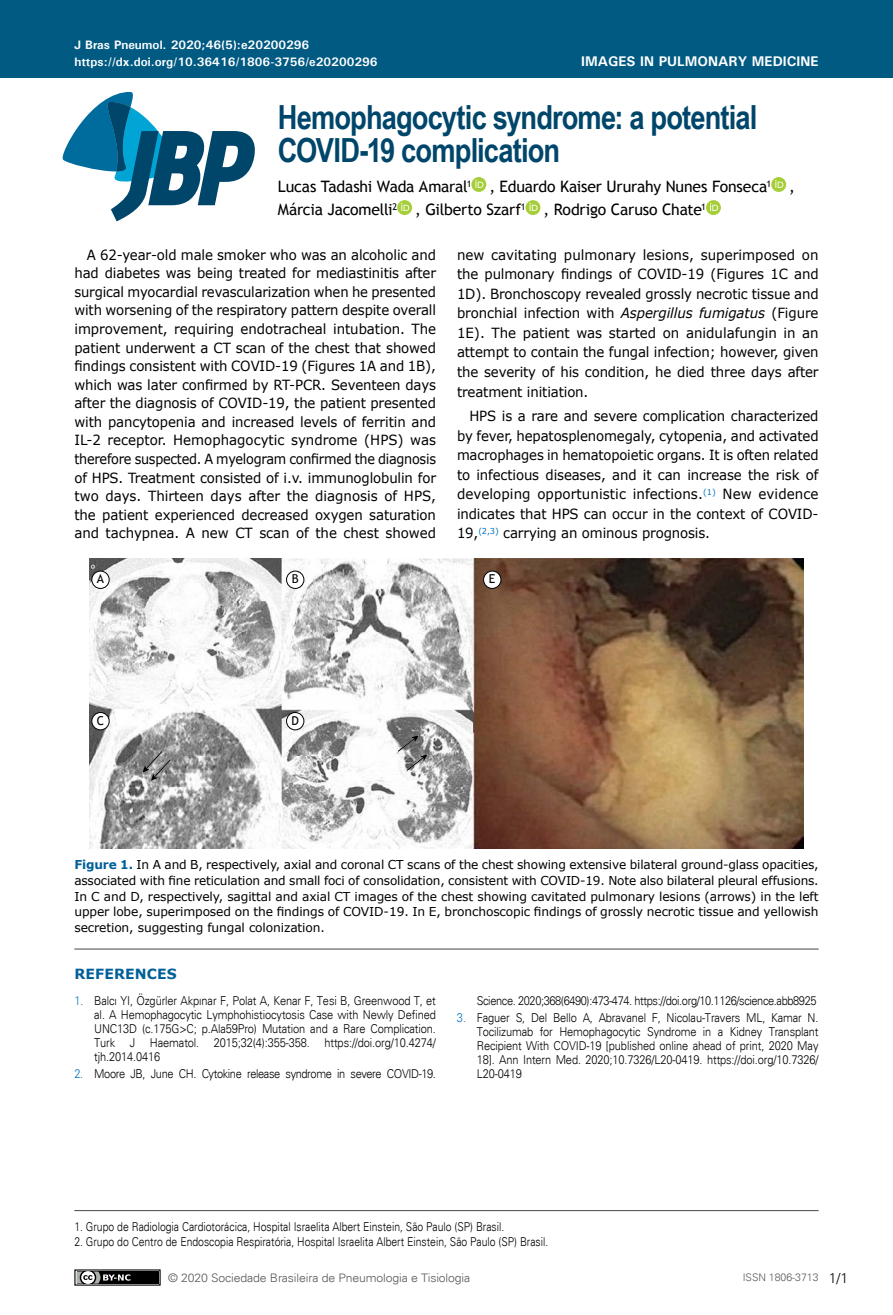
<style>
.page{position:relative;width:893px;height:1315px;background:#fff}
.page>*{position:absolute;margin:0;border:0;box-sizing:border-box;transform-origin:0 0}
.t1{font:700 33.25px/33.2px "Arial Narrow";letter-spacing:-.025em;color:#00466b}
.t2{font:15.75px/23.1px "Trebuchet MS";letter-spacing:-.01em;color:#000}
.t3{font:14px/18.6px "Verdana";letter-spacing:-.01em;color:#000;text-align:justify;scale:.95 1}
.t4{font:14px/19.6px "Verdana";letter-spacing:-.01em;color:#000;text-align:justify;scale:.96 1}
.t5{font:700 14px "Univers";color:#fff}
.t6{font:700 14px "Verdana";letter-spacing:.01em;color:#01609a}
.t7{font:300 14px "Univers";color:#000}
.t8{font:300 12.25px/14.2px "Univers";letter-spacing:-.01em;color:#000;text-align:justify;scale:.9 1}
.t9{font:12.25px/15.8px "Verdana";letter-spacing:-.01em;color:#000;text-align:justify}
.t10{font:300 12.25px "Univers";letter-spacing:-.01em;color:#000;scale:.85 1}
.t11{font:300 12.25px "Univers";letter-spacing:-.035em;color:#000;scale:.9 1}
.t12{font:700 12.25px "Univers";color:#fff}
.t13{font:12.25px "Trebuchet MS";color:#000}
.t14{font:300 11.72px "Univers";letter-spacing:-.01em;color:#58595b;scale:1.04 1}
.t15{font:300 10.5px "Univers";color:#58595b}
.s1{font-style:italic}
.s2{font-weight:700;color:#01609a}
.s3{color:#0072bc}
</style>
<div class="page">
<div style="left:0;top:0;width:893px;height:78px;background:#005a82"></div>
<svg style="left:62px;top:91px;width:193px;height:130px"></svg>
<div style="left:75px;top:1270px;width:85px;height:15px;background:#000"></div>
<div style="left:74px;top:1269px;width:87px;height:16px;border:1px solid #000"></div>
<svg style="left:74px;top:1269px;width:56px;height:17px"></svg>
<svg style="left:475px;top:177px;width:12px;height:15px"></svg>
<svg style="left:471px;top:177px;width:15px;height:15px"></svg>
<svg style="left:475px;top:180px;width:8px;height:8px"></svg>
<svg style="left:771px;top:177px;width:16px;height:15px"></svg>
<svg style="left:771px;top:177px;width:15px;height:15px"></svg>
<svg style="left:775px;top:180px;width:8px;height:8px"></svg>
<svg style="left:397px;top:200px;width:16px;height:15px"></svg>
<div style="left:397px;top:200px;width:15px;height:15px;background:#a6ce39;border-radius:50%"></div>
<svg style="left:401px;top:203px;width:8px;height:8px"></svg>
<svg style="left:529px;top:200px;width:12px;height:15px"></svg>
<div style="left:525px;top:200px;width:15px;height:15px;background:#a6ce39;border-radius:50%"></div>
<svg style="left:529px;top:203px;width:9px;height:8px"></svg>
<div style="left:706px;top:200px;width:15px;height:15px;background:#a6ce39;border-radius:50%"></div>
<svg style="left:710px;top:203px;width:8px;height:8px"></svg>
<hr style="left:74px;top:1210px;width:745px;height:1px;background:#464547">
<img style="left:89px;top:559px;width:715px;height:289px">
<div style="left:92px;top:571px;width:17px;height:17px;background:#fff;border-radius:50%"></div>
<div style="left:91px;top:570px;width:19px;height:19px;border:1px solid #000;border-radius:50%"></div>
<div style="left:287px;top:571px;width:17px;height:17px;background:#fff;border-radius:50%"></div>
<div style="left:286px;top:570px;width:18px;height:19px;border:1px solid #000;border-radius:50%"></div>
<div style="left:92px;top:712px;width:17px;height:18px;background:#fff;border-radius:50%"></div>
<div style="left:91px;top:712px;width:19px;height:18px;border:1px solid #000;border-radius:50%"></div>
<div style="left:287px;top:712px;width:17px;height:18px;background:#fff;border-radius:50%"></div>
<div style="left:286px;top:712px;width:18px;height:18px;border:1px solid #000;border-radius:50%"></div>
<div style="left:484px;top:571px;width:17px;height:17px;background:#fff;border-radius:50%"></div>
<div style="left:483px;top:570px;width:18px;height:19px;border:1px solid #000;border-radius:50%"></div>
<svg style="left:142px;top:750px;width:30px;height:31px"></svg>
<svg style="left:397px;top:735px;width:31px;height:37px"></svg>
<hr style="left:74px;top:948px;width:745px;height:1px;background:#464547">
<p class="t12" style="left:74px;top:37px;width:236px">J Bras Pneumol. 2020;46(5):e20200296</p>
<p class="t12" style="left:74px;top:54px;width:305px">https://dx.doi.org/10.36416/1806-3756/e20200296</p>
<p class="t5" style="left:581px;top:52px;width:239px">IMAGES IN PULMONARY MEDICINE</p>
<h1 class="t1" style="left:278px;top:99px;width:481px">Hemophagocytic syndrome: a potential<br>COVID-19 complication</h1>
<p class="t2" style="left:278px;top:175px;width:519px">Lucas Tadashi Wada Amaral<sup>1</sup> , Eduardo Kaiser Ururahy Nunes Fonseca<sup>1</sup> ,<br>Márcia Jacomelli<sup>2</sup> , Gilberto Szarf<sup>1</sup> , Rodrigo Caruso Chate<sup>1</sup></p>
<p class="t3" style="left:74px;top:245px;width:382px;text-indent:12px">A 62-year-old male smoker who was an alcoholic and had diabetes was being treated for mediastinitis after surgical myocardial revascularization when he presented with worsening of the respiratory pattern despite overall improvement, requiring endotracheal intubation. The patient underwent a CT scan of the chest that showed findings consistent with COVID-19 (Figures 1A and 1B), which was later confirmed by RT-PCR. Seventeen days after the diagnosis of COVID-19, the patient presented with pancytopenia and increased levels of ferritin and IL-2 receptor. Hemophagocytic syndrome (HPS) was therefore suspected. A myelogram confirmed the diagnosis of HPS. Treatment consisted of i.v. immunoglobulin for two days. Thirteen days after the diagnosis of HPS, the patient experienced decreased oxygen saturation and tachypnea. A new CT scan of the chest showed</p>
<p class="t4" style="left:457px;top:245px;width:378px">new cavitating pulmonary lesions, superimposed on the pulmonary findings of COVID-19 (Figures 1C and 1D). Bronchoscopy revealed grossly necrotic tissue and bronchial infection with <span class="s1">Aspergillus fumigatus</span> (Figure 1E). The patient was started on anidulafungin in an attempt to contain the fungal infection; however, given the severity of his condition, he died three days after treatment initiation.</p>
<p class="t3" style="left:457px;top:406px;width:382px;line-height:19.6px;text-indent:12px">HPS is a rare and severe complication characterized by fever, hepatosplenomegaly, cytopenia, and activated macrophages in hematopoietic organs. It is often related to infectious diseases, and it can increase the risk of developing opportunistic infections.<sup>(1)</sup> New evidence indicates that HPS can occur in the context of COVID-19,<sup>(2,3)</sup> carrying an ominous prognosis.</p>
<p class="t13" style="left:97px;top:572px;width:9px">A</p>
<p class="t13" style="left:292px;top:572px;width:8px">B</p>
<p class="t13" style="left:97px;top:713px;width:9px">C</p>
<p class="t13" style="left:291px;top:713px;width:9px">D</p>
<p class="t13" style="left:489px;top:572px;width:8px">E</p>
<p class="t9" style="left:74px;top:857px;width:746px"><span class="s2">Figure 1.</span> In A and B, respectively, axial and coronal CT scans of the chest showing extensive bilateral ground-glass opacities, associated with fine reticulation and small foci of consolidation, consistent with COVID-19. Note also bilateral pleural effusions.<br>In C and D, respectively, sagittal and axial CT images of the chest showing cavitated pulmonary lesions (arrows) in the left upper lobe, superimposed on the findings of COVID-19. In E, bronchoscopic findings of grossly necrotic tissue and yellowish secretion, suggesting fungal colonization.</p>
<p class="t6" style="left:74px;top:964px;width:104px">REFERENCES</p>
<p class="t8" style="left:94px;top:993px;width:381px;text-indent:-20px"><span class="s3">1.</span> Balcı YI, Özgürler Akpınar F, Polat A, Kenar F, Tesi B, Greenwood T, et al. A Hemophagocytic Lymphohistiocytosis Case with Newly Defined UNC13D (c.175G&gt;C; p.Ala59Pro) Mutation and a Rare Complication.<br>Turk J Haematol. 2015;32(4):355-358. https://doi.org/10.4274/ tjh.2014.0416</p>
<p class="t11" style="left:74px;top:1066px;width:403px"><span class="s3">2.</span> Moore JB, June CH. Cytokine release syndrome in severe COVID-19.</p>
<p class="t11" style="left:477px;top:993px;width:379px">Science. 2020;368(6490):473-474. https://doi.org/10.1126/science.abb8925</p>
<p class="t8" style="left:477px;top:1010px;width:381px;text-indent:-20px"><span class="s3">3.</span> Faguer S, Del Bello A, Abravanel F, Nicolau-Travers ML, Kamar N.<br>Tocilizumab for Hemophagocytic Syndrome in a Kidney Transplant Recipient With COVID-19 [published online ahead of print, 2020 May 18]. Ann Intern Med. 2020;10.7326/L20-0419. https://doi.org/10.7326/ L20-0419</p>
<p class="t10" style="left:74px;top:1219px;width:507px">1. Grupo de Radiologia Cardiotorácica, Hospital Israelita Albert Einstein, São Paulo (SP) Brasil.</p>
<p class="t10" style="left:74px;top:1233px;width:559px">2. Grupo do Centro de Endoscopia Respiratória, Hospital Israelita Albert Einstein, São Paulo (SP) Brasil.</p>
<p class="t14" style="left:168px;top:1270px;width:292px">© 2020 Sociedade Brasileira de Pneumologia e Tisiologia</p>
<p class="t15" style="left:743px;top:1271px;width:77px">ISSN 1806-3713</p>
<p class="t7" style="left:829px;top:1269px;width:21px">1/1</p>
</div>
